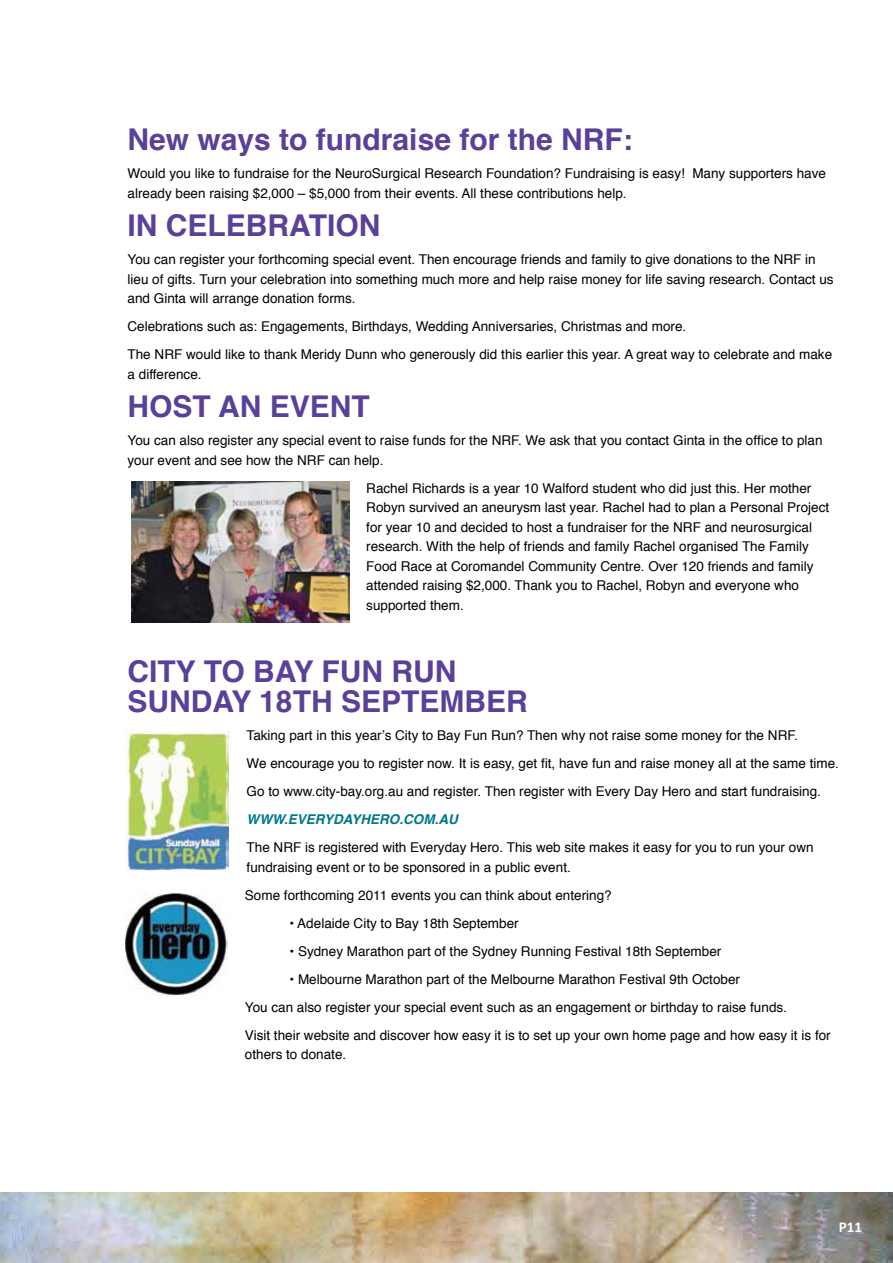
<style>
.page{position:relative;width:893px;height:1263px;background:#fff}
.page>*{position:absolute;margin:0;border:0;box-sizing:border-box;transform-origin:0 0}
.t1{font:700 30px/30px "Helvetica";color:#5a4099}
.t2{font:700 15px "Calibri";color:#fff}
.t3{font:13.5px/19.5px "Helvetica";color:#000}
.t4{font:italic 700 13.5px "Helvetica";color:#00788a}
</style>
<div class="page">
<img style="left:0;top:1193px;width:893px;height:70px">
<img style="left:132px;top:482px;width:217px;height:140px">
<img style="left:126px;top:731px;width:102px;height:141px">
<img style="left:126px;top:894px;width:102px;height:101px">
<h1 class="t1" style="left:128px;top:125px;width:507px">New ways to fundraise for the NRF:</h1>
<p class="t3" style="left:128px;top:164px;width:700px">Would you like to fundraise for the NeuroSurgical Research Foundation? Fundraising is easy! Many supporters have already been raising $2,000 – $5,000 from their events. All these contributions help.</p>
<h1 class="t1" style="left:128px;top:211px;width:200px">IN CELEBRATION</h1>
<p class="t3" style="left:128px;top:250px;width:708px">You can register your forthcoming special event. Then encourage friends and family to give donations to the NRF in lieu of gifts. Turn your celebration into something much more and help raise money for life saving research. Contact us and Ginta will arrange donation forms.</p>
<p class="t3" style="left:128px;top:313px;width:706px;line-height:28px">Celebrations such as: Engagements, Birthdays, Wedding Anniversaries, Christmas and more.<br>The NRF would like to thank Meridy Dunn who generously did this earlier this year. A great way to celebrate and make</p>
<p class="t3" style="left:128px;top:364px;width:76px">a difference.</p>
<h1 class="t1" style="left:128px;top:392px;width:43px">HOST</h1>
<h1 class="t1" style="left:218px;top:392px;width:112px">AN EVENT</h1>
<p class="t3" style="left:128px;top:431px;width:696px">You can also register any special event to raise funds for the NRF. We ask that you contact Ginta in the office to plan your event and see how the NRF can help.</p>
<p class="t3" style="left:366px;top:479px;width:464px">Rachel Richards is a year 10 Walford student who did just this. Her mother Robyn survived an aneurysm last year. Rachel had to plan a Personal Project for year 10 and decided to host a fundraiser for the NRF and neurosurgical research. With the help of friends and family Rachel organised The Family Food Race at Coromandel Community Centre. Over 120 friends and family attended raising $2,000. Thank you to Rachel, Robyn and everyone who supported them.</p>
<h1 class="t1" style="left:128px;top:657px;width:402px">CITY TO BAY FUN RUN<br>SUNDAY 18TH SEPTEMBER</h1>
<p class="t3" style="left:247px;top:722px;width:594px;line-height:28px">Taking part in this year’s City to Bay Fun Run? Then why not raise some money for the NRF.<br>We encourage you to register now. It is easy, get fit, have fun and raise money all at the same time.<br>Go to www.city-bay.org.au and register. Then register with Every Day Hero and start fundraising.</p>
<p class="t4" style="left:247px;top:808px;width:213px">WWW.EVERYDAYHERO.COM.AU</p>
<p class="t3" style="left:247px;top:838px;width:568px">The NRF is registered with Everyday Hero. This web site makes it easy for you to run your own fundraising event or to be sponsored in a public event.</p>
<p class="t3" style="left:245px;top:886px;width:368px">Some forthcoming 2011 events you can think about entering?</p>
<p class="t3" style="left:290px;top:914px;width:231px">• Adelaide City to Bay 18th September</p>
<p class="t3" style="left:290px;top:942px;width:433px">• Sydney Marathon part of the Sydney Running Festival 18th September</p>
<p class="t3" style="left:245px;top:965px;width:587px;line-height:28px;text-indent:45px">• Melbourne Marathon part of the Melbourne Marathon Festival 9th October<br>You can also register your special event such as an engagement or birthday to raise funds.<br>Visit their website and discover how easy it is to set up your own home page and how easy it is for</p>
<p class="t3" style="left:245px;top:1045px;width:103px">others to donate.</p>
<p class="t2" style="left:839px;top:1218px;width:25px">P11</p>
</div>
